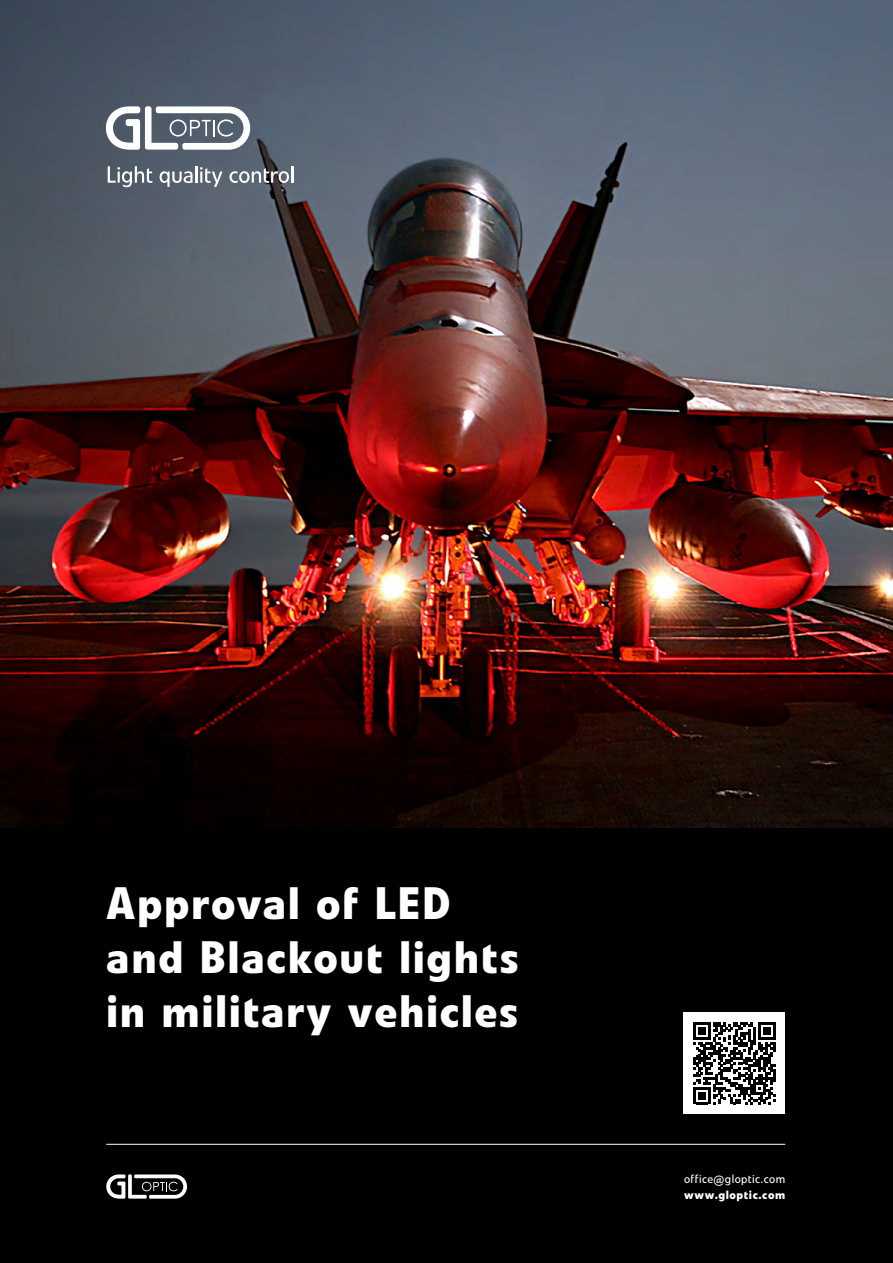
<style>
.page{position:relative;width:893px;height:1263px;background:#000}
.page>*{position:absolute;margin:0;border:0;box-sizing:border-box;transform-origin:0 0}
.t1{font:700 45px/54px "Veto Com";letter-spacing:.035em;color:#fff}
.t2{font:11.85px "Veto Com";letter-spacing:.03em;color:#fff}
.t3{font:700 11.85px "Veto Com";letter-spacing:.045em;color:#fff}
</style>
<div class="page">
<img style="left:0;top:0;width:893px;height:827px">
<div style="left:683px;top:1012px;width:102px;height:102px;background:#fff"></div>
<svg style="left:693px;top:1022px;width:82px;height:82px"></svg>
<hr style="left:106px;top:1144px;width:679px;height:1px;background:#fff">
<svg style="left:106px;top:1174px;width:81px;height:25px"></svg>
<svg style="left:106px;top:106px;width:144px;height:44px;background:#9aa1a9"></svg>
<svg style="left:108px;top:166px;width:44px;height:21px"></svg>
<svg style="left:160px;top:166px;width:62px;height:21px"></svg>
<svg style="left:229px;top:166px;width:64px;height:17px"></svg>
<p class="t1" style="left:106px;top:876px;width:414px">Approval of LED and Blackout lights in military vehicles</p>
<p class="t2" style="left:684px;top:1172px;width:103px">office@gloptic.com</p>
<p class="t3" style="left:684px;top:1187px;width:103px">www.gloptic.com</p>
</div>
